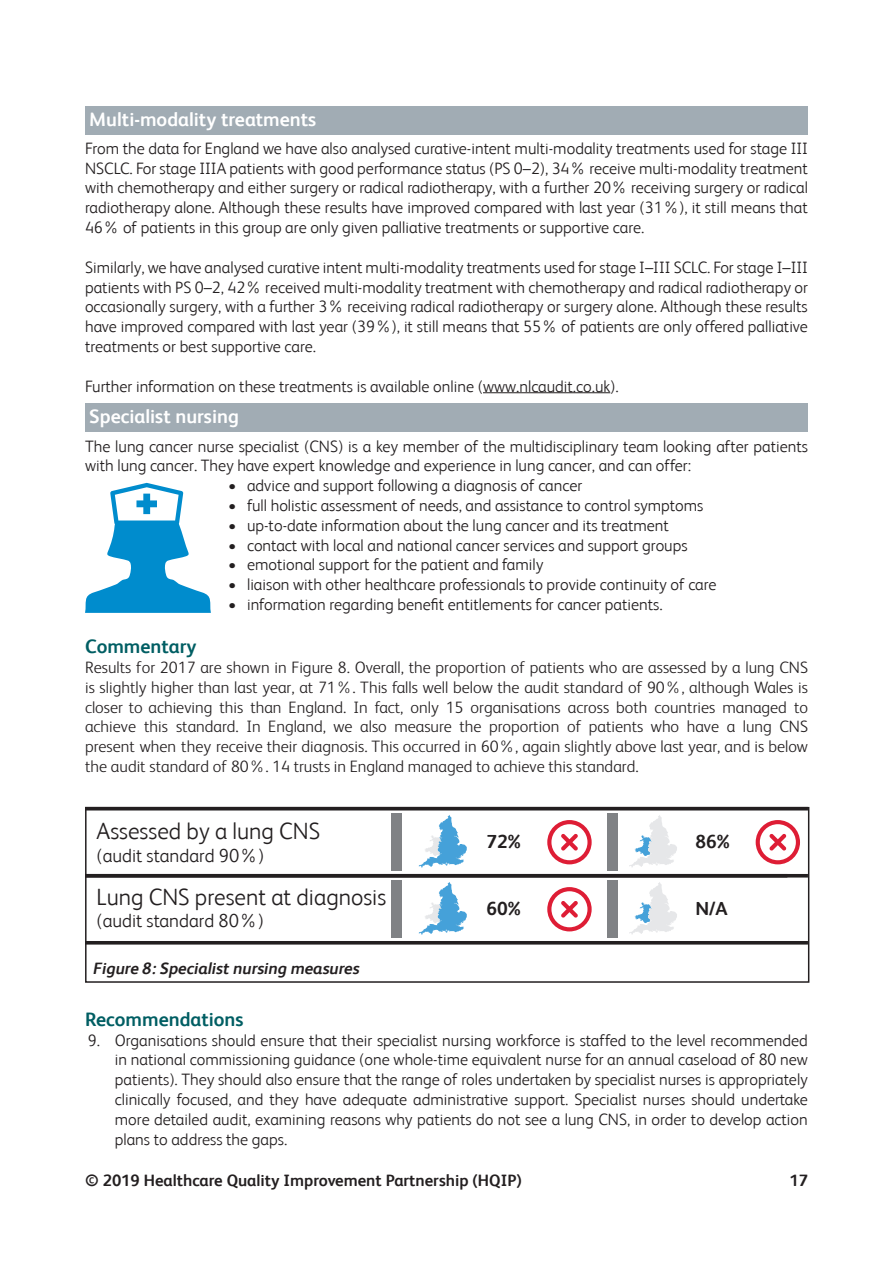
<style>
.page{position:relative;width:893px;height:1263px;background:#fff}
.page>*{position:absolute;margin:0;border:0;box-sizing:border-box;transform-origin:0 0}
.t1{font:300 23.55px "FS Albert";color:#231f20}
.Heading4{font:700 19.5px "FS Albert";color:#fff}
.Body-text{font:700 19.5px "FS Albert";color:#005e63}
.t2{font:300 18.9px "FS Albert";color:#231f20}
.t3{font:700 18.9px "FS Albert";color:#231f20}
.Body-text-2{font:300 16.5px/19.8px "FS Albert";color:#231f20;text-align:justify}
.t4{font:700 16.5px "FS Albert";color:#231f20}
.t5{font:italic 700 16.5px "FS Albert";color:#231f20}
</style>
<div class="page">
<div style="left:85px;top:106px;width:723px;height:28px;background:#a1acb4"></div>
<hr style="left:483px;top:392px;width:127px;height:1px;background:#231f20">
<div style="left:85px;top:404px;width:723px;height:28px;background:#a1acb4"></div>
<svg style="left:85px;top:483px;width:126px;height:130px"></svg>
<svg style="left:756px;top:820px;width:44px;height:44px"></svg>
<svg style="left:547px;top:820px;width:45px;height:44px"></svg>
<svg style="left:419px;top:815px;width:48px;height:53px"></svg>
<svg style="left:629px;top:815px;width:48px;height:52px"></svg>
<div style="left:391px;top:813px;width:10px;height:58px;background:#808285"></div>
<div style="left:607px;top:813px;width:11px;height:58px;background:#808285"></div>
<hr style="left:85px;top:874px;width:723px;height:3px;background:#231f20">
<hr style="left:85px;top:941px;width:723px;height:3px;background:#231f20">
<svg style="left:547px;top:887px;width:45px;height:44px"></svg>
<svg style="left:419px;top:882px;width:48px;height:53px"></svg>
<svg style="left:629px;top:882px;width:48px;height:52px"></svg>
<div style="left:391px;top:880px;width:10px;height:58px;background:#808285"></div>
<div style="left:607px;top:880px;width:11px;height:58px;background:#808285"></div>
<div style="left:85px;top:807px;width:724px;height:176px;border:2px solid #231f20"></div>
<p class="Heading4" style="left:89px;top:108px;width:228px">Multi-modality treatments</p>
<p class="Body-text-2" style="left:85px;top:138px;width:724px">From the data for England we have also analysed curative-intent multi-modality treatments used for stage III NSCLC. For stage IIIA patients with good performance status (PS 0–2), 34% receive multi-modality treatment with chemotherapy and either surgery or radical radiotherapy, with a further 20% receiving surgery or radical radiotherapy alone. Although these results have improved compared with last year (31%), it still means that 46% of patients in this group are only given palliative treatments or supportive care.</p>
<p class="Body-text-2" style="left:85px;top:257px;width:724px">Similarly, we have analysed curative intent multi-modality treatments used for stage I–III SCLC. For stage I–III patients with PS 0–2, 42% received multi-modality treatment with chemotherapy and radical radiotherapy or occasionally surgery, with a further 3% receiving radical radiotherapy or surgery alone. Although these results have improved compared with last year (39%), it still means that 55% of patients are only offered palliative treatments or best supportive care.</p>
<p class="Body-text-2" style="left:85px;top:376px;width:535px">Further information on these treatments is available online (www.nlcaudit.co.uk).</p>
<p class="Heading4" style="left:89px;top:405px;width:151px">Specialist nursing</p>
<p class="Body-text-2" style="left:85px;top:436px;width:724px">The lung cancer nurse specialist (CNS) is a key member of the multidisciplinary team looking after patients with lung cancer. They have expert knowledge and experience in lung cancer, and can offer:</p>
<p class="Body-text-2" style="left:228px;top:475px;width:356px">• advice and support following a diagnosis of cancer</p>
<p class="Body-text-2" style="left:228px;top:495px;width:477px">• full holistic assessment of needs, and assistance to control symptoms</p>
<p class="Body-text-2" style="left:228px;top:515px;width:442px">• up-to-date information about the lung cancer and its treatment</p>
<p class="Body-text-2" style="left:228px;top:535px;width:461px">• contact with local and national cancer services and support groups</p>
<p class="Body-text-2" style="left:228px;top:555px;width:317px">• emotional support for the patient and family</p>
<p class="Body-text-2" style="left:228px;top:574px;width:490px">• liaison with other healthcare professionals to provide continuity of care</p>
<p class="Body-text-2" style="left:228px;top:594px;width:436px">• information regarding benefit entitlements for cancer patients.</p>
<p class="Body-text" style="left:85px;top:635px;width:113px">Commentary</p>
<p class="Body-text-2" style="left:85px;top:657px;width:724px">Results for 2017 are shown in Figure 8. Overall, the proportion of patients who are assessed by a lung CNS is slightly higher than last year, at 71%. This falls well below the audit standard of 90%, although Wales is closer to achieving this than England. In fact, only 15 organisations across both countries managed to achieve this standard. In England, we also measure the proportion of patients who have a lung CNS present when they receive their diagnosis. This occurred in 60%, again slightly above last year, and is below the audit standard of 80%. 14 trusts in England managed to achieve this standard.</p>
<p class="t1" style="left:97px;top:818px;width:225px">Assessed by a lung CNS</p>
<p class="t2" style="left:97px;top:845px;width:169px">(audit standard 90%)</p>
<p class="t1" style="left:97px;top:883px;width:291px">Lung CNS present at diagnosis</p>
<p class="t2" style="left:97px;top:910px;width:169px">(audit standard 80%)</p>
<p class="t5" style="left:94px;top:959px;width:268px">Figure 8: Specialist nursing measures</p>
<p class="t3" style="left:486px;top:831px;width:36px">72%</p>
<p class="t3" style="left:695px;top:831px;width:36px">86%</p>
<p class="t3" style="left:486px;top:896px;width:36px">60%</p>
<p class="t3" style="left:695px;top:898px;width:34px">N/A</p>
<p class="Body-text" style="left:85px;top:1008px;width:160px">Recommendations</p>
<p class="Body-text-2" style="left:115px;top:1030px;width:695px;text-indent:-27px">9. Organisations should ensure that their specialist nursing workforce is staffed to the level recommended in national commissioning guidance (one whole-time equivalent nurse for an annual caseload of 80 new patients). They should also ensure that the range of roles undertaken by specialist nurses is appropriately clinically focused, and they have adequate administrative support. Specialist nurses should undertake more detailed audit, examining reasons why patients do not see a lung CNS, in order to develop action plans to address the gaps.</p>
<p class="t4" style="left:85px;top:1171px;width:438px">© 2019 Healthcare Quality Improvement Partnership (HQIP)</p>
<p class="t4" style="left:789px;top:1171px;width:20px">17</p>
</div>
